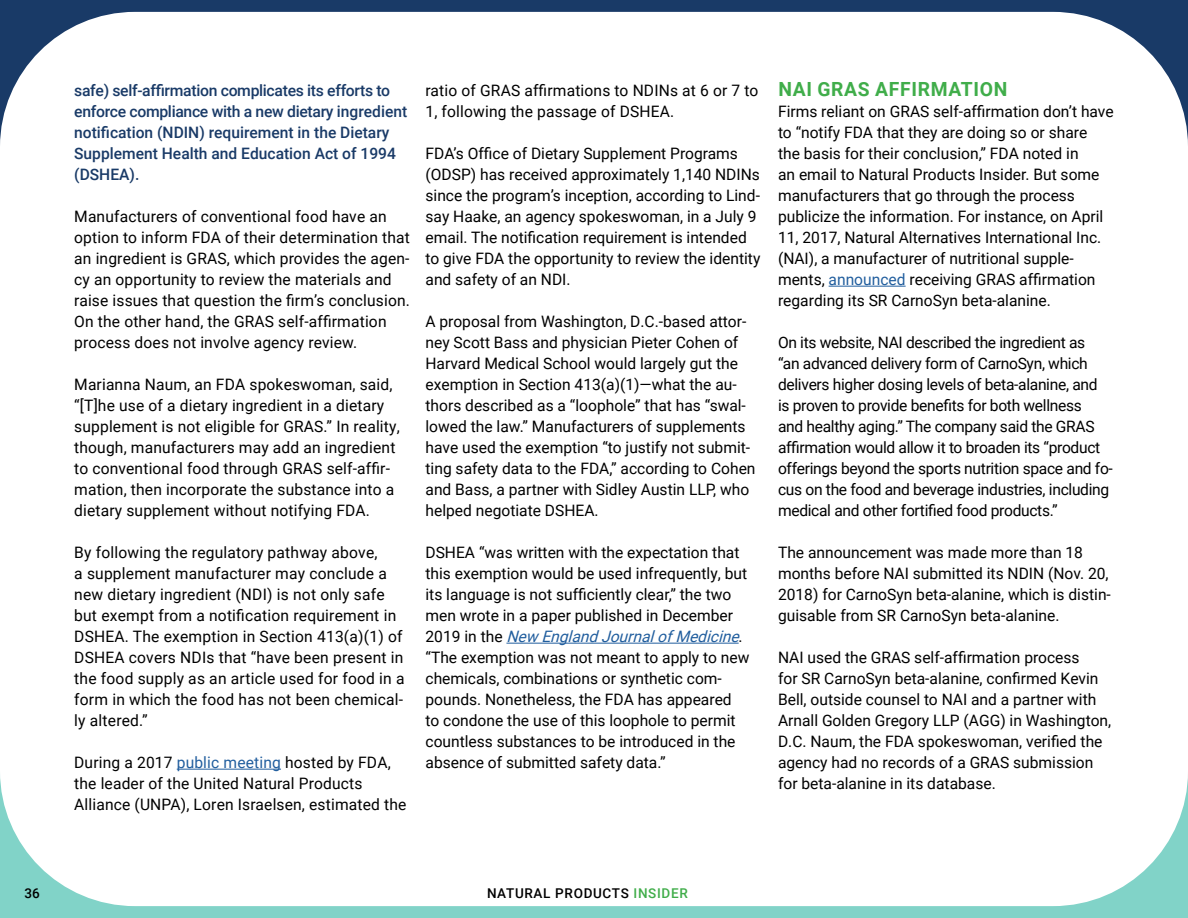
<style>
.page{position:relative;width:1188px;height:918px;background:#fff}
.page>*{position:absolute;margin:0;border:0;box-sizing:border-box;transform-origin:0 0}
.t1{font:700 19.5px "Roboto";letter-spacing:.035em;color:#40ad4a}
.t2{font:15.75px/21px "Roboto";color:#000}
.t3{font:15.75px/21px "Roboto";letter-spacing:-.02em;color:#000}
.t4{font:500 15.75px/21px "Roboto";color:#193a67}
.t5{font:500 13.5px "Roboto";letter-spacing:.05em;color:#000}
.s1{color:#215e9e}
.s2{font-style:italic;color:#215e9e}
.s3{color:#40ad4a}
</style>
<div class="page">
<div style="left:0;top:0;width:1188px;height:459px;background:#193a67"></div>
<div style="left:0;top:459px;width:1188px;height:459px;background:#81d3c8"></div>
<div style="left:0;top:12px;width:1188px;height:894px;background:#fff;border-radius:135px"></div>
<hr style="left:177px;top:769px;width:104px;height:1px;background:#215e9e">
<hr style="left:506px;top:643px;width:233px;height:1px;background:#215e9e">
<hr style="left:829px;top:286px;width:77px;height:1px;background:#215e9e">
<p class="t4" style="left:74px;top:79px;width:335px">safe) self-affirmation complicates its efforts to enforce compliance with a new dietary ingredient notification (NDIN) requirement in the Dietary Supplement Health and Education Act of 1994 (DSHEA).</p>
<p class="t2" style="left:74px;top:205px;width:337px">Manufacturers of conventional food have an option to inform FDA of their determination that an ingredient is GRAS, which provides the agen&shy;cy an opportunity to review the materials and raise issues that question the firm’s conclusion.<br>On the other hand, the GRAS self-affirmation process does not involve agency review.</p>
<p class="t2" style="left:74px;top:373px;width:327px">Marianna Naum, an FDA spokeswoman, said, “[T]he use of a dietary ingredient in a dietary supplement is not eligible for GRAS.” In reality, though, manufacturers may add an ingredient to conventional food through GRAS self-affir&shy;mation, then incorporate the substance into a dietary supplement without notifying FDA.</p>
<p class="t2" style="left:74px;top:541px;width:332px">By following the regulatory pathway above,<br>a supplement manufacturer may conclude a new dietary ingredient (NDI) is not only safe but exempt from a notification requirement in DSHEA. The exemption in Section 413(a)(1) of DSHEA covers NDIs that “have been present in the food supply as an article used for food in a form in which the food has not been chemical&shy;ly altered.”</p>
<p class="t2" style="left:74px;top:751px;width:334px">During a 2017 <span class="s1">public meeting</span> hosted by FDA, the leader of the United Natural Products<br>Alliance (UNPA), Loren Israelsen, estimated the</p>
<p class="t2" style="left:426px;top:79px;width:335px">ratio of GRAS affirmations to NDINs at 6 or 7 to<br>1, following the passage of DSHEA.</p>
<p class="t2" style="left:426px;top:142px;width:336px">FDA’s Office of Dietary Supplement Programs (ODSP) has received approximately 1,140 NDINs since the program’s inception, according to Lind&shy;say Haake, an agency spokeswoman, in a July 9 email. The notification requirement is intended to give FDA the opportunity to review the identity and safety of an NDI.</p>
<p class="t2" style="left:426px;top:310px;width:332px">A proposal from Washington, D.C.-based attor&shy;ney Scott Bass and physician Pieter Cohen of Harvard Medical School would largely gut the exemption in Section 413(a)(1)—what the au&shy;thors described as a “loophole” that has “swal&shy;lowed the law.” Manufacturers of supplements have used the exemption “to justify not submit&shy;ting safety data to the FDA,” according to Cohen and Bass, a partner with Sidley Austin LLP, who helped negotiate DSHEA.</p>
<p class="t2" style="left:426px;top:541px;width:325px">DSHEA “was written with the expectation that this exemption would be used infrequently, but its language is not sufficiently clear,” the two men wrote in a paper published in December<br>2 0 1 9 i n t h e <span class="s2">New EnglandJournalofMedicine</span>. “The exemption was not meant to apply to new chemicals, combinations or synthetic com&shy;pounds. Nonetheless, the FDA has appeared to condone the use of this loophole to permit countless substances to be introduced in the absence of submitted safety data.”</p>
<p class="t1" style="left:778px;top:75px;width:231px">NAI GRAS AFFIRMATION</p>
<p class="t2" style="left:778px;top:100px;width:337px">Firms reliant on GRAS self-affirmation don’t have to “notify FDA that they are doing so or share<br>the basis for their conclusion,” FDA noted in<br>an email to Natural Products Insider. But some manufacturers that go through the process publicize the information. For instance, on April 11, 2017, Natural Alternatives International Inc. (NAI), a manufacturer of nutritional supple&shy;ments, <span class="s1">announced</span> receiving GRAS affirmation regarding its SR CarnoSyn beta-alanine.</p>
<p class="t3" style="left:778px;top:331px;width:336px">On its website, NAI described the ingredient as<br>“an advanced delivery form of CarnoSyn, which delivers higher dosing levels of beta-alanine, and is proven to provide benefits for both wellness<br>and healthy aging.” The company said the GRAS affirmation would allow it to broaden its “product offerings beyond the sports nutrition space and fo&shy;cus on the food and beverage industries, including medical and other fortified food products.”</p>
<p class="t2" style="left:778px;top:541px;width:334px">The announcement was made more than 18 months before NAI submitted its NDIN (Nov. 20, 2018) for CarnoSyn beta-alanine, which is distin&shy;guisable from SR CarnoSyn beta-alanine.</p>
<p class="t2" style="left:778px;top:646px;width:335px">NAI used the GRAS self-affirmation process<br>for SR CarnoSyn beta-alanine, confirmed Kevin Bell, outside counsel to NAI and a partner with Arnall Golden Gregory LLP (AGG) in Washington, D.C. Naum, the FDA spokeswoman, verified the agency had no records of a GRAS submission for beta-alanine in its database.</p>
<p class="t5" style="left:24px;top:884px;width:17px">36</p>
<p class="t5" style="left:487px;top:884px;width:202px">NATURAL PRODUCTS <span class="s3">INSIDER</span></p>
</div>
